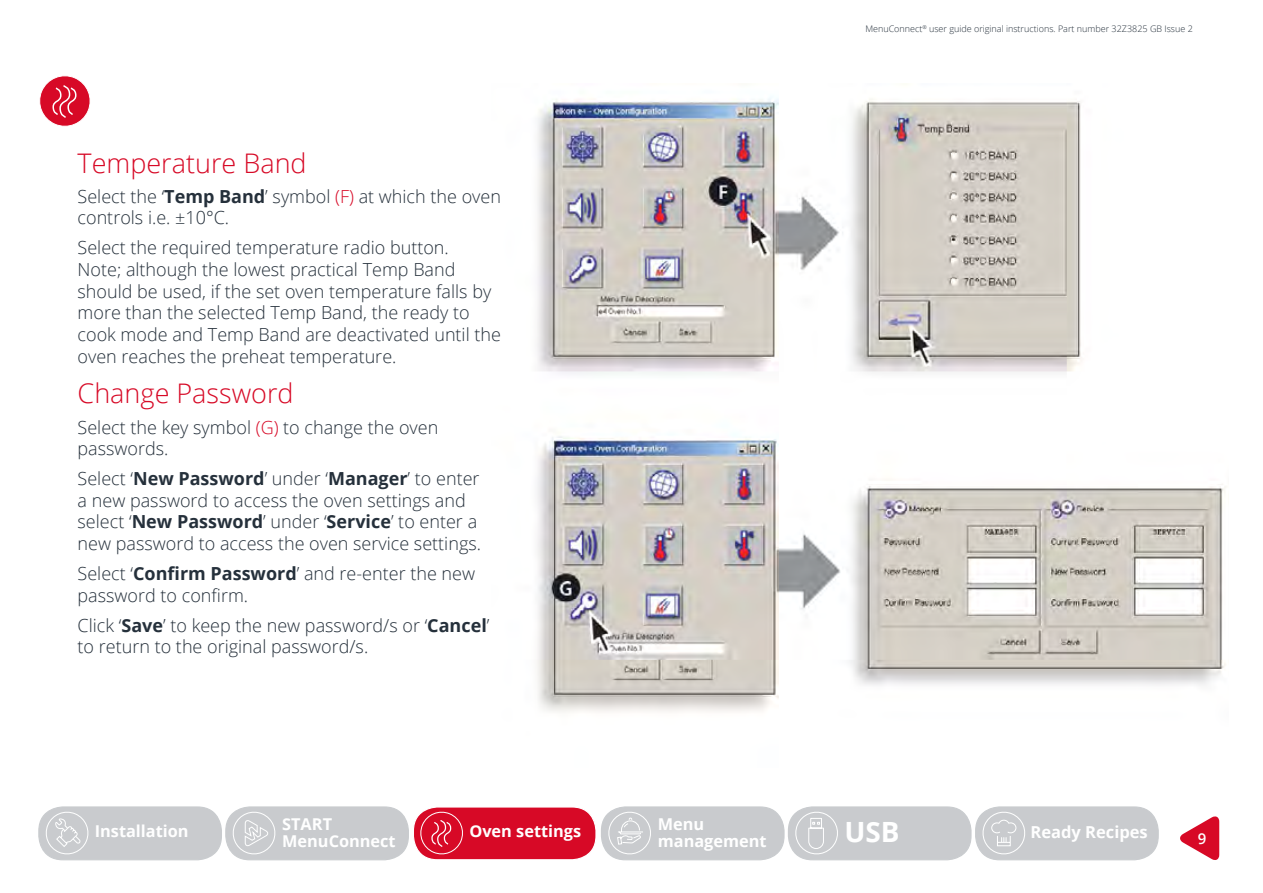
<style>
.page{position:relative;width:1263px;height:893px;background:#fff}
.page>*{position:absolute;margin:0;border:0;box-sizing:border-box;transform-origin:0 0}
.t1{font:700 27.9px "Open Sans";color:#fff}
.t2{font:300 27px "Open Sans";color:#d70926}
.t3{font:300 18px/21.6px "Open Sans";color:#25303b}
.t4{font:700 16.5px "Open Sans";color:#fff}
.t5{font:700 16.35px/17.2px "Open Sans";color:#fff}
.t6{font:600 15px "Open Sans";color:#fff}
.t7{font:300 9px "Open Sans";color:#25303b}
.s1{font-weight:700}
.s2{color:#d70926}
</style>
<div class="page">
<svg style="left:1180px;top:816px;width:39px;height:44px"></svg>
<img style="left:537px;top:97px;width:689px;height:616px">
<svg style="left:39px;top:75px;width:51px;height:52px"></svg>
<div style="left:788px;top:807px;width:183px;height:53px;background:#c9cbce;border-radius:24px"></div>
<div style="left:788px;top:806px;width:183px;height:54px;border:1px solid #25303b;border-radius:24px"></div>
<svg style="left:792px;top:809px;width:46px;height:48px"></svg>
<div style="left:39px;top:807px;width:182px;height:53px;background:#c9cbce;border-radius:24px"></div>
<div style="left:38px;top:806px;width:184px;height:54px;border:1px solid #25303b;border-radius:24px"></div>
<svg style="left:43px;top:809px;width:46px;height:48px"></svg>
<div style="left:226px;top:807px;width:182px;height:53px;background:#c9cbce;border-radius:24px"></div>
<div style="left:225px;top:806px;width:184px;height:54px;border:1px solid #25303b;border-radius:24px"></div>
<svg style="left:230px;top:809px;width:46px;height:48px"></svg>
<div style="left:413px;top:807px;width:183px;height:53px;background:#d70926;border-radius:24px"></div>
<div style="left:413px;top:806px;width:184px;height:54px;border:1px solid #fff;border-radius:24px"></div>
<svg style="left:417px;top:809px;width:46px;height:48px"></svg>
<div style="left:601px;top:807px;width:183px;height:53px;background:#c9cbce;border-radius:24px"></div>
<div style="left:601px;top:806px;width:184px;height:54px;border:1px solid #25303b;border-radius:24px"></div>
<svg style="left:605px;top:809px;width:46px;height:48px"></svg>
<div style="left:976px;top:807px;width:182px;height:53px;background:#c9cbce;border-radius:24px"></div>
<div style="left:975px;top:806px;width:184px;height:54px;border:1px solid #25303b;border-radius:24px"></div>
<svg style="left:979px;top:809px;width:46px;height:48px"></svg>
<p class="t2" style="left:78px;top:144px;width:231px">Temperature Band</p>
<p class="t3" style="left:78px;top:185px;width:425px">Select the ‘<span class="s1">Temp Band</span>’ symbol <span class="s2">(F)</span> at which the oven controls i.e. ±10°C.</p>
<p class="t3" style="left:78px;top:237px;width:425px">Select the required temperature radio button.<br>Note; although the lowest practical Temp Band should be used, if the set oven temperature falls by more than the selected Temp Band, the ready to cook mode and Temp Band are deactivated until the oven reaches the preheat temperature.</p>
<p class="t2" style="left:78px;top:375px;width:218px">Change Password</p>
<p class="t3" style="left:78px;top:416px;width:362px">Select the key symbol <span class="s2">(G)</span> to change the oven passwords.</p>
<p class="t3" style="left:78px;top:467px;width:405px">Select ‘<span class="s1">New Password</span>’ under ‘<span class="s1">Manager</span>’ to enter a new password to access the oven settings and select ‘<span class="s1">New Password</span>’ under ‘<span class="s1">Service</span>’ to enter a new password to access the oven service settings.</p>
<p class="t3" style="left:78px;top:562px;width:399px">Select ‘<span class="s1">Confirm Password</span>’ and re-enter the new password to confirm.</p>
<p class="t3" style="left:78px;top:614px;width:413px">Click ‘<span class="s1">Save</span>’ to keep the new password/s or ‘<span class="s1">Cancel</span>’ to return to the original password/s.</p>
<p class="t7" style="left:865px;top:23px;width:329px">MenuConnect<sup>®</sup> user guide original instructions. Part number 32Z3825 GB Issue 2</p>
<p class="t5" style="left:282px;top:815px;width:115px">START<br>MenuConnect</p>
<p class="t5" style="left:469px;top:822px;width:113px">Oven settings</p>
<p class="t5" style="left:658px;top:815px;width:110px">Menu management</p>
<p class="t4" style="left:1030px;top:821px;width:119px">Ready Recipes</p>
<p class="t5" style="left:95px;top:822px;width:95px">Installation</p>
<h1 class="t1" style="left:844px;top:813px;width:57px">USB</h1>
<p class="t6" style="left:1198px;top:828px;width:10px">9</p>
</div>
